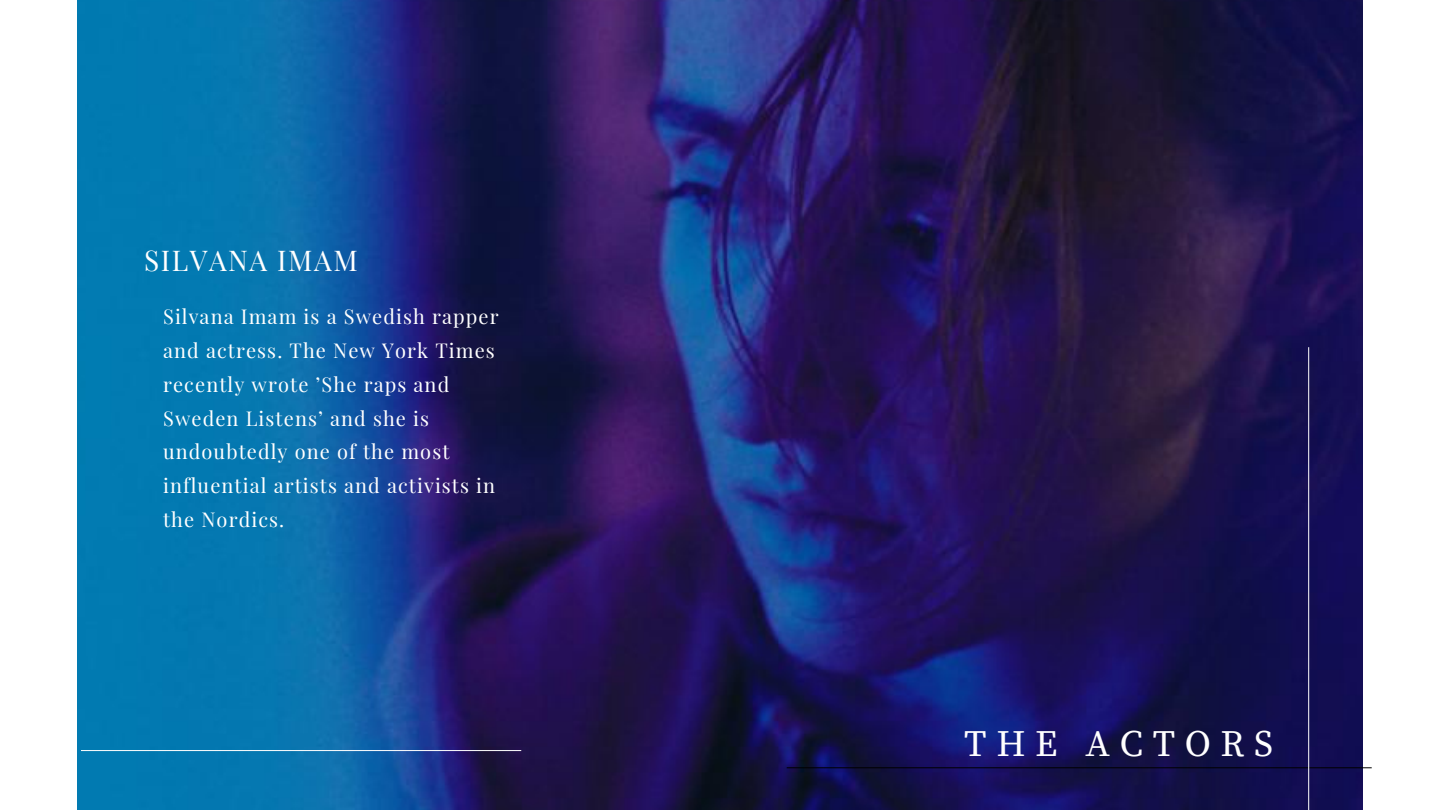
<style>
.page{position:relative;width:1440px;height:810px;background:#fff}
.page>*{position:absolute;margin:0;border:0;box-sizing:border-box;transform-origin:0 0}
.t1{font:37px "Source Serif Pro";letter-spacing:.26em;color:#fff}
.t2{font:28px "Playfair Display";letter-spacing:.055em;color:#fff}
.t3{font:20px/33.8px "Playfair Display";letter-spacing:.055em;color:#fff}
</style>
<div class="page">
<img style="left:77px;top:0;width:1286px;height:810px">
<hr style="left:81px;top:750px;width:440px;height:1px;background:#fff">
<hr style="left:787px;top:767px;width:585px;height:1px;background:#000">
<hr style="left:1308px;top:347px;width:1px;height:463px;background:#fff">
<h2 class="t2" style="left:144px;top:241px;width:215px">SILVANA IMAM</h2>
<p class="t3" style="left:163px;top:299px;width:337px">Silvana Imam is a Swedish rapper and actress. The New York Times recently wrote ’She raps and<br>Sweden Listens’ and she is undoubtedly one of the most influential artists and activists in the Nordics.</p>
<h1 class="t1" style="left:964px;top:722px;width:310px">THE ACTORS</h1>
</div>
